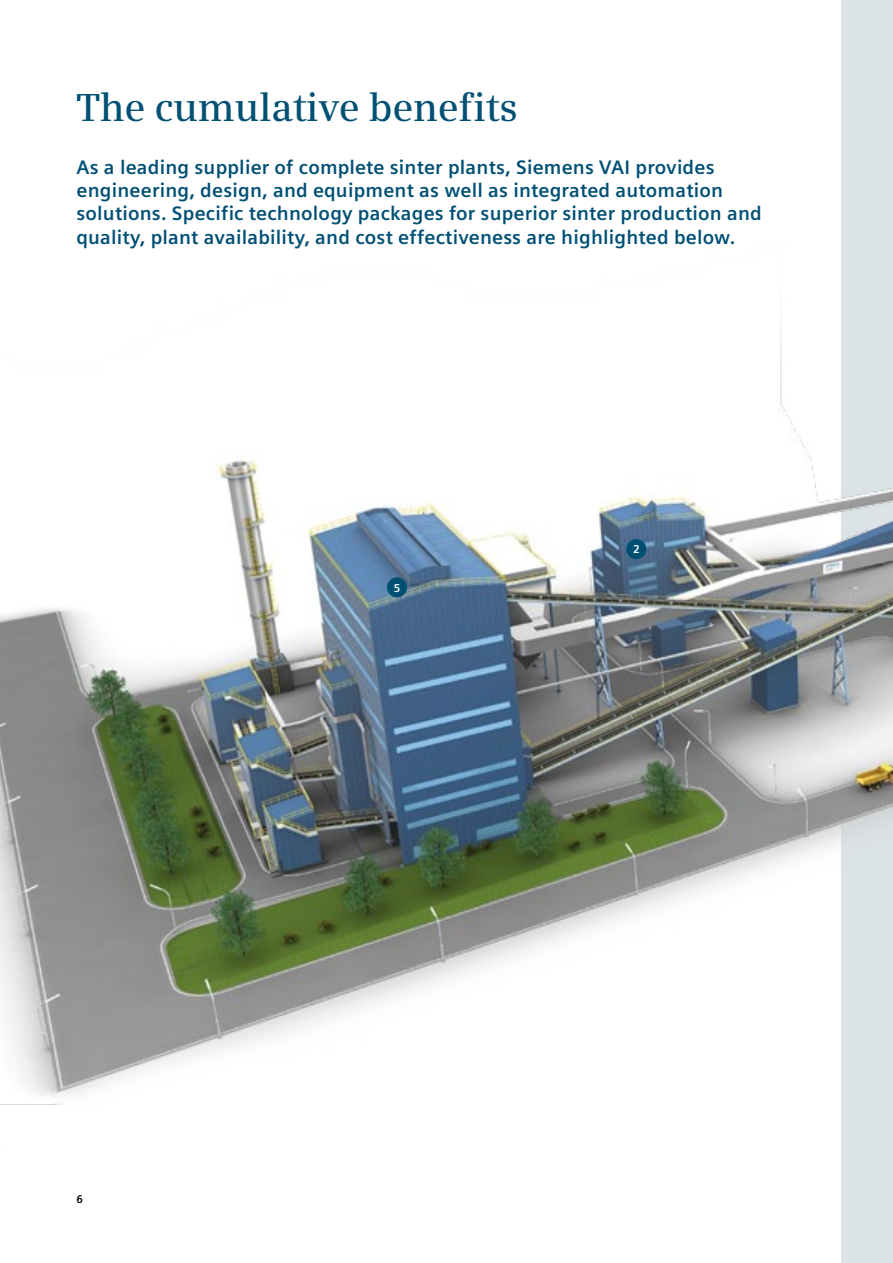
<style>
.page{position:relative;width:893px;height:1263px;background:#fff}
.page>*{position:absolute;margin:0;border:0;box-sizing:border-box;transform-origin:0 0}
.t1{font:600 39px "Siemens Serif";letter-spacing:-.01em;color:#005074}
.t2{font:700 19.5px/23.4px "Siemens Sans";letter-spacing:.01em;color:#005074}
.t3{font:700 11.4px "Siemens Sans";color:#fff}
.t4{font:700 11.25px "Siemens Sans";color:#000}
</style>
<div class="page">
<img style="left:0;top:0;width:893px;height:1263px">
<div style="left:387px;top:577px;width:20px;height:20px;background:#005074;border-radius:50%"></div>
<div style="left:626px;top:539px;width:20px;height:20px;background:#005074;border-radius:50%"></div>
<h1 class="t1" style="left:77px;top:84px;width:443px">The cumulative benefits</h1>
<p class="t2" style="left:77px;top:155px;width:687px">As a leading supplier of complete sinter plants, Siemens VAI provides engineering, design, and equipment as well as integrated automation solutions. Specific technology packages for superior sinter production and quality, plant availability, and cost effectiveness are highlighted below.</p>
<p class="t4" style="left:77px;top:1192px;width:8px">6</p>
<p class="t3" style="left:394px;top:581px;width:8px">5</p>
<p class="t3" style="left:633px;top:543px;width:8px">2</p>
</div>
